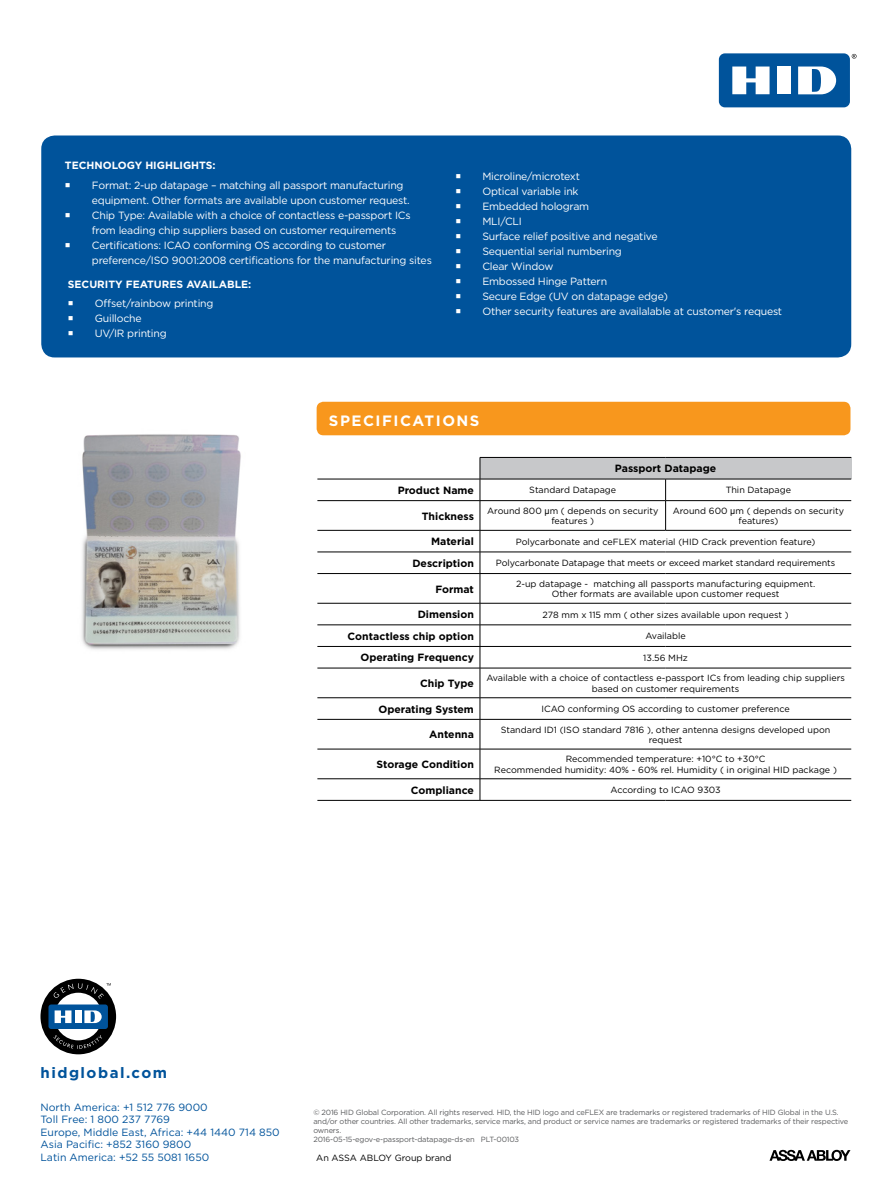
<style>
.page{position:relative;width:891px;height:1188px;background:#fff}
.page>*{position:absolute;margin:0;border:0;box-sizing:border-box;transform-origin:0 0}
.t1{font:700 15px "Gotham";letter-spacing:.1em;color:#fff}
.t2{font:700 15px "Gotham";letter-spacing:.1em;color:#00539b}
.t3{font:10.5px/15px "Gotham";letter-spacing:-.02em;color:#fff}
.t4{font:700 10.5px "Gotham";color:#000}
.t5{font:10.5px/12.6px "Gotham";color:#00539b}
.t6{font:700 10.5px "Gotham";color:#fff}
.t7{font:9px/10.5px "Gotham";color:#000;text-align:center}
.t8{font:7.5px/9px "Gotham";letter-spacing:-.02em;color:#58595b}
.s1{font-family:"Arial"}
</style>
<div class="page">
<svg style="left:852px;top:54px;width:5px;height:5px"></svg>
<div style="left:719px;top:53px;width:131px;height:54px;background:#00539b;border-radius:6px"></div>
<div style="left:777px;top:67px;width:14px;height:27px;background:#fff"></div>
<svg style="left:732px;top:67px;width:38px;height:27px"></svg>
<svg style="left:798px;top:67px;width:38px;height:27px"></svg>
<div style="left:317px;top:402px;width:533px;height:33px;background:#f8971d;border-radius:7px"></div>
<svg style="left:317px;top:457px;width:534px;height:343px"></svg>
<div style="left:480px;top:457px;width:371px;height:22px;background:#c7c8ca"></div>
<hr style="left:480px;top:457px;width:186px;height:1px;background:#000">
<hr style="left:666px;top:457px;width:185px;height:1px;background:#000">
<hr style="left:480px;top:500px;width:186px;height:1px;background:#000">
<hr style="left:666px;top:500px;width:185px;height:1px;background:#000">
<hr style="left:480px;top:530px;width:186px;height:1px;background:#000">
<hr style="left:666px;top:530px;width:185px;height:1px;background:#000">
<hr style="left:480px;top:552px;width:186px;height:1px;background:#000">
<hr style="left:666px;top:552px;width:185px;height:1px;background:#000">
<hr style="left:480px;top:573px;width:186px;height:1px;background:#000">
<hr style="left:666px;top:573px;width:185px;height:1px;background:#000">
<hr style="left:480px;top:603px;width:186px;height:1px;background:#000">
<hr style="left:666px;top:603px;width:185px;height:1px;background:#000">
<svg style="left:665px;top:480px;width:1px;height:50px"></svg>
<svg style="left:480px;top:458px;width:1px;height:210px"></svg>
<hr style="left:480px;top:668px;width:1px;height:30px;background:#000">
<svg style="left:480px;top:699px;width:1px;height:50px"></svg>
<hr style="left:480px;top:749px;width:1px;height:30px;background:#000">
<svg style="left:480px;top:780px;width:1px;height:20px"></svg>
<hr style="left:317px;top:500px;width:163px;height:1px;background:#000">
<hr style="left:317px;top:530px;width:163px;height:1px;background:#000">
<hr style="left:317px;top:552px;width:163px;height:1px;background:#000">
<hr style="left:317px;top:573px;width:163px;height:1px;background:#000">
<hr style="left:317px;top:603px;width:163px;height:1px;background:#000">
<hr style="left:317px;top:625px;width:163px;height:1px;background:#000">
<hr style="left:317px;top:646px;width:163px;height:1px;background:#000">
<hr style="left:317px;top:668px;width:163px;height:1px;background:#000">
<hr style="left:317px;top:698px;width:163px;height:1px;background:#000">
<hr style="left:317px;top:719px;width:163px;height:1px;background:#000">
<hr style="left:317px;top:749px;width:163px;height:1px;background:#000">
<hr style="left:317px;top:779px;width:163px;height:1px;background:#000">
<hr style="left:317px;top:800px;width:163px;height:1px;background:#000">
<hr style="left:480px;top:625px;width:186px;height:1px;background:#000">
<hr style="left:666px;top:625px;width:185px;height:1px;background:#000">
<hr style="left:480px;top:646px;width:186px;height:1px;background:#000">
<hr style="left:666px;top:646px;width:185px;height:1px;background:#000">
<hr style="left:480px;top:668px;width:186px;height:1px;background:#000">
<hr style="left:666px;top:668px;width:185px;height:1px;background:#000">
<hr style="left:480px;top:698px;width:186px;height:1px;background:#000">
<hr style="left:666px;top:698px;width:185px;height:1px;background:#000">
<hr style="left:480px;top:719px;width:186px;height:1px;background:#000">
<hr style="left:666px;top:719px;width:185px;height:1px;background:#000">
<hr style="left:480px;top:749px;width:186px;height:1px;background:#000">
<hr style="left:666px;top:749px;width:185px;height:1px;background:#000">
<hr style="left:480px;top:779px;width:186px;height:1px;background:#000">
<hr style="left:666px;top:779px;width:185px;height:1px;background:#000">
<hr style="left:480px;top:800px;width:186px;height:1px;background:#000">
<hr style="left:666px;top:800px;width:185px;height:1px;background:#000">
<hr style="left:317px;top:479px;width:163px;height:1px;background:#000">
<hr style="left:480px;top:479px;width:186px;height:1px;background:#000">
<hr style="left:666px;top:479px;width:185px;height:1px;background:#000">
<div style="left:41px;top:136px;width:810px;height:221px;background:#00539b;border-radius:14px"></div>
<img style="left:81px;top:434px;width:160px;height:216px">
<svg style="left:769px;top:1150px;width:81px;height:11px"></svg>
<svg style="left:41px;top:979px;width:75px;height:75px"></svg>
<p class="t6" style="left:65px;top:159px;width:152px">TECHNOLOGY HIGHLIGHTS:</p>
<p class="t3" style="left:92px;top:178px;width:319px">Format: 2-up datapage – matching all passport manufacturing equipment. Other formats are available upon customer request.</p>
<p class="t3" style="left:92px;top:208px;width:320px">Chip Type: Available with a choice of contactless e-passport ICs from leading chip suppliers based on customer requirements</p>
<p class="t3" style="left:92px;top:238px;width:341px">Certifications: ICAO conforming OS according to customer preference/ISO 9001:2008 certifications for the manufacturing sites</p>
<p class="t6" style="left:68px;top:277px;width:185px">SECURITY FEATURES AVAILABLE:</p>
<p class="t3" style="left:95px;top:296px;width:120px">Offset/rainbow printing</p>
<p class="t3" style="left:95px;top:311px;width:48px">Guilloche</p>
<p class="t3" style="left:95px;top:326px;width:73px">UV/IR printing</p>
<p class="t3" style="left:482px;top:169px;width:99px">Microline/microtext</p>
<p class="t3" style="left:482px;top:184px;width:98px">Optical variable ink</p>
<p class="t3" style="left:482px;top:199px;width:108px">Embedded hologram</p>
<p class="t3" style="left:482px;top:214px;width:41px">MLI/CLI</p>
<p class="t3" style="left:482px;top:229px;width:177px">Surface relief positive and negative</p>
<p class="t3" style="left:482px;top:244px;width:141px">Sequential serial numbering</p>
<p class="t3" style="left:482px;top:259px;width:73px">Clear Window</p>
<p class="t3" style="left:482px;top:274px;width:126px">Embossed Hinge Pattern</p>
<p class="t3" style="left:482px;top:289px;width:187px">Secure Edge (UV on datapage edge)</p>
<p class="t3" style="left:482px;top:304px;width:301px">Other security features are availalable at customer's request</p>
<p class="t1" style="left:329px;top:410px;width:152px">SPECIFICATIONS</p>
<p class="t4" style="left:615px;top:462px;width:103px">Passport Datapage</p>
<p class="t4" style="left:398px;top:483px;width:78px">Product Name</p>
<p class="t7" style="left:529px;top:485px;width:88px">Standard Datapage</p>
<p class="t7" style="left:726px;top:485px;width:67px">Thin Datapage</p>
<p class="t4" style="left:422px;top:509px;width:54px">Thickness</p>
<p class="t7" style="left:487px;top:505px;width:173px">Around 800 <span class="s1">µ</span>m ( depends on security features )</p>
<p class="t7" style="left:673px;top:505px;width:173px">Around 600 <span class="s1">µ</span>m ( depends on security features)</p>
<p class="t4" style="left:431px;top:535px;width:44px">Material</p>
<p class="t7" style="left:516px;top:536px;width:301px">Polycarbonate and ceFLEX material (HID Crack prevention feature)</p>
<p class="t4" style="left:412px;top:556px;width:63px">Description</p>
<p class="t7" style="left:496px;top:558px;width:341px">Polycarbonate Datapage that meets or exceed market standard requirements</p>
<p class="t4" style="left:435px;top:582px;width:40px">Format</p>
<p class="t7" style="left:516px;top:578px;width:301px">2-up datapage - matching all passports manufacturing equipment.</p>
<p class="t7" style="left:552px;top:589px;width:229px">Other formats are available upon customer request</p>
<p class="t4" style="left:418px;top:608px;width:58px">Dimension</p>
<p class="t7" style="left:543px;top:609px;width:248px">278 mm x 115 mm ( other sizes available upon request )</p>
<p class="t4" style="left:348px;top:629px;width:128px">Contactless chip option</p>
<p class="t7" style="left:645px;top:631px;width:42px">Available</p>
<p class="t4" style="left:361px;top:651px;width:115px">Operating Frequency</p>
<p class="t7" style="left:643px;top:652px;width:46px">13.56 MHz</p>
<p class="t4" style="left:420px;top:676px;width:55px">Chip Type</p>
<p class="t7" style="left:486px;top:673px;width:360px">Available with a choice of contactless e-passport ICs from leading chip suppliers based on customer requirements</p>
<p class="t4" style="left:378px;top:702px;width:97px">Operating System</p>
<p class="t7" style="left:542px;top:704px;width:250px">ICAO conforming OS according to customer preference</p>
<p class="t4" style="left:429px;top:728px;width:46px">Antenna</p>
<p class="t7" style="left:501px;top:724px;width:331px">Standard ID1 (ISO standard 7816 ), other antenna designs developed upon request</p>
<p class="t4" style="left:377px;top:757px;width:99px">Storage Condition</p>
<p class="t7" style="left:494px;top:754px;width:344px">Recommended temperature: +10°C to +30°C<br>Recommended humidity: 40% - 60% rel. Humidity ( in original HID package )</p>
<p class="t4" style="left:411px;top:783px;width:65px">Compliance</p>
<p class="t7" style="left:611px;top:785px;width:112px">According to ICAO 9303</p>
<p class="t2" style="left:40px;top:1063px;width:128px">hidglobal.com</p>
<p class="t5" style="left:40px;top:1100px;width:169px">North America: +1 512 776 9000</p>
<p class="t5" style="left:40px;top:1113px;width:241px">Toll Free: 1 800 237 7769<br>Europe, Middle East, Africa: +44 1440 714 850</p>
<p class="t5" style="left:40px;top:1138px;width:152px">Asia Pacific: +852 3160 9800</p>
<p class="t5" style="left:40px;top:1151px;width:170px">Latin America: +52 55 5081 1650</p>
<p class="t8" style="left:313px;top:1107px;width:536px">© 2016 HID Global Corporation. All rights reserved. HID, the HID logo and ceFLEX are trademarks or registered trademarks of HID Global in the U.S. and/or other countries. All other trademarks, service marks, and product or service names are trademarks or registered trademarks of their respective owners.<br>2016-05-15-egov-e-passport-datapage-ds-en PLT-00103</p>
<p class="t7" style="left:316px;top:1152px;width:137px">An ASSA ABLOY Group brand</p>
</div>
